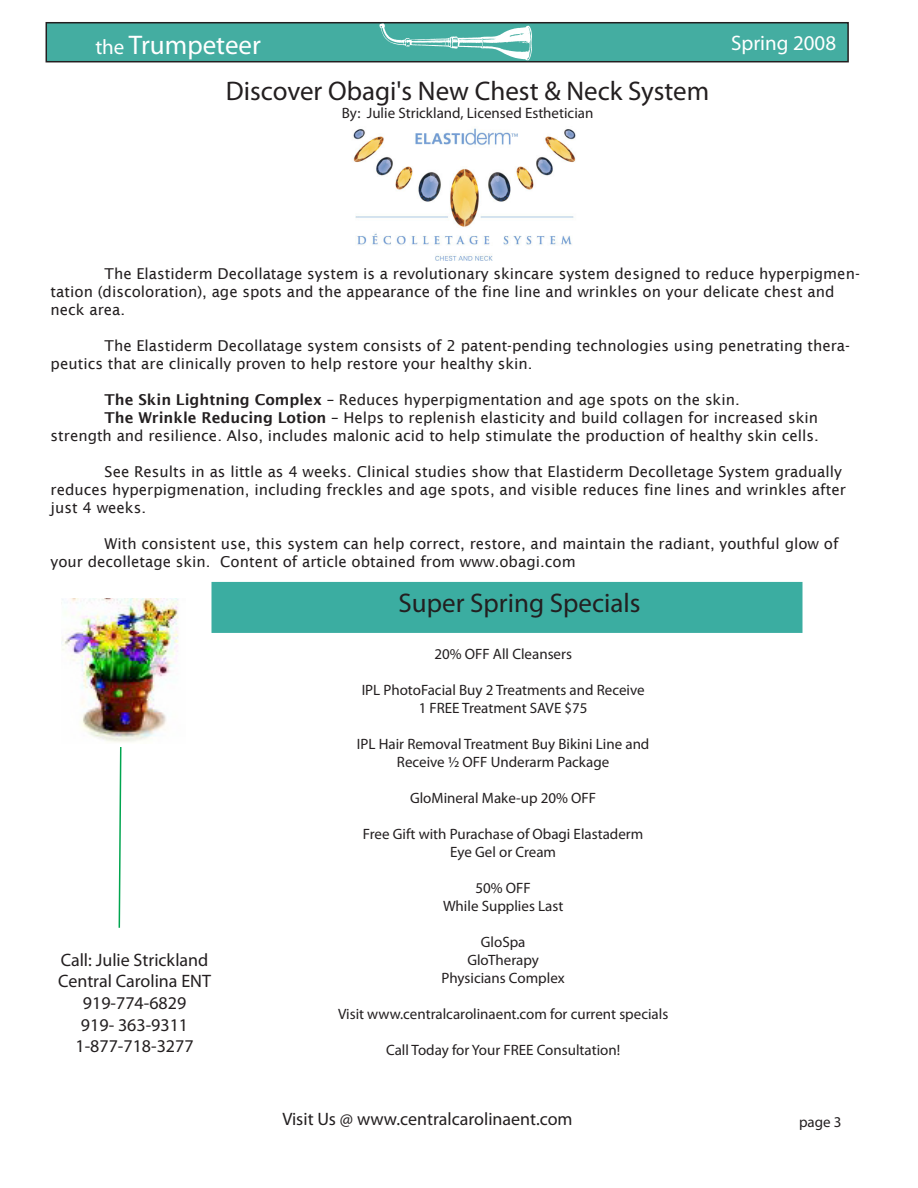
<style>
.page{position:relative;width:918px;height:1188px;background:#fff}
.page>*{position:absolute;margin:0;border:0;box-sizing:border-box;transform-origin:0 0}
.t1{font:27px "Myriad Pro";color:#231f20}
.t2{font:27px "Myriad Pro";color:#fff}
.t3{font:21px "Myriad Pro";color:#fff}
.t4{font:18px "Myriad Pro";color:#231f20}
.t5{font:15px/18px "Lucida Sans";color:#231f20}
.t6{font:15px "Myriad Pro";color:#231f20}
.s1{font-size:21px}
.s2{font-weight:600}
</style>
<div class="page">
<div style="left:46px;top:23px;width:802px;height:39px;background:#44ada1"></div>
<div style="left:46px;top:22px;width:803px;height:40px;border:2px solid #231f20"></div>
<img style="left:380px;top:24px;width:152px;height:36px">
<div style="left:212px;top:583px;width:590px;height:49px;background:#3bada1"></div>
<div style="left:212px;top:582px;width:590px;height:51px;border:2px solid #3bada1"></div>
<img style="left:353px;top:128px;width:223px;height:132px">
<img style="left:61px;top:599px;width:118px;height:143px">
<svg style="left:118px;top:747px;width:4px;height:181px"></svg>
<p class="t2" style="left:95px;top:28px;width:167px"><span class="s1">the</span> Trumpeteer</p>
<p class="t3" style="left:731px;top:30px;width:107px">Spring 2008</p>
<p class="t1" style="left:226px;top:74px;width:485px">Discover Obagi's New Chest &amp; Neck System</p>
<p class="t6" style="left:342px;top:104px;width:253px">By: Julie Strickland, Licensed Esthetician</p>
<p class="t5" style="left:51px;top:264px;width:811px;text-indent:54px">The Elastiderm Decollatage system is a revolutionary skincare system designed to reduce hyperpigmen&shy;tation (discoloration), age spots and the appearance of the fine line and wrinkles on your delicate chest and neck area.</p>
<p class="t5" style="left:51px;top:336px;width:801px;text-indent:54px">The Elastiderm Decollatage system consists of 2 patent-pending technologies using penetrating thera&shy;peutics that are clinically proven to help restore your healthy skin.</p>
<p class="t5" style="left:105px;top:390px;width:637px"><span class="s2">The Skin Lightning Complex</span> – Reduces hyperpigmentation and age spots on the skin.</p>
<p class="t5" style="left:51px;top:408px;width:770px;text-align:right"><span class="s2">The Wrinkle Reducing Lotion</span> – Helps to replenish elasticity and build collagen for increased skin strength and resilience. Also, includes malonic acid to help stimulate the production of healthy skin cells.</p>
<p class="t5" style="left:51px;top:462px;width:797px;text-indent:54px">See Results in as little as 4 weeks. Clinical studies show that Elastiderm Decolletage System gradually reduces hyperpigmenation, including freckles and age spots, and visible reduces fine lines and wrinkles after just 4 weeks.</p>
<p class="t5" style="left:51px;top:534px;width:790px;text-indent:54px">With consistent use, this system can help correct, restore, and maintain the radiant, youthful glow of your decolletage skin. Content of article obtained from www.obagi.com</p>
<p class="t1" style="left:399px;top:586px;width:244px">Super Spring Specials</p>
<p class="t6" style="left:434px;top:645px;width:139px">20% OFF All Cleansers</p>
<p class="t6" style="left:362px;top:681px;width:284px">IPL PhotoFacial Buy 2 Treatments and Receive</p>
<p class="t6" style="left:419px;top:699px;width:170px">1 FREE Treatment SAVE $75</p>
<p class="t6" style="left:357px;top:735px;width:294px">IPL Hair Removal Treatment Buy Bikini Line and</p>
<p class="t6" style="left:397px;top:753px;width:214px">Receive ½ OFF Underarm Package</p>
<p class="t6" style="left:410px;top:789px;width:188px">GloMineral Make-up 20% OFF</p>
<p class="t6" style="left:363px;top:825px;width:282px">Free Gift with Purachase of Obagi Elastaderm</p>
<p class="t6" style="left:450px;top:843px;width:107px">Eye Gel or Cream</p>
<p class="t6" style="left:475px;top:879px;width:57px">50% OFF</p>
<p class="t6" style="left:443px;top:897px;width:122px">While Supplies Last</p>
<p class="t6" style="left:481px;top:933px;width:46px">GloSpa</p>
<p class="t6" style="left:467px;top:951px;width:73px">GloTherapy</p>
<p class="t6" style="left:442px;top:969px;width:125px">Physicians Complex</p>
<p class="t6" style="left:338px;top:1005px;width:332px">Visit www.centralcarolinaent.com for current specials</p>
<p class="t6" style="left:386px;top:1041px;width:236px">Call Today for Your FREE Consultation!</p>
<p class="t4" style="left:61px;top:949px;width:149px">Call: Julie Strickland</p>
<p class="t4" style="left:58px;top:970px;width:154px">Central Carolina ENT</p>
<p class="t4" style="left:83px;top:992px;width:105px">919-774-6829</p>
<p class="t4" style="left:81px;top:1014px;width:109px">919- 363-9311</p>
<p class="t4" style="left:76px;top:1035px;width:120px">1-877-718-3277</p>
<p class="t4" style="left:282px;top:1108px;width:292px">Visit Us @ www.centralcarolinaent.com</p>
<p class="t6" style="left:799px;top:1113px;width:44px">page 3</p>
</div>
